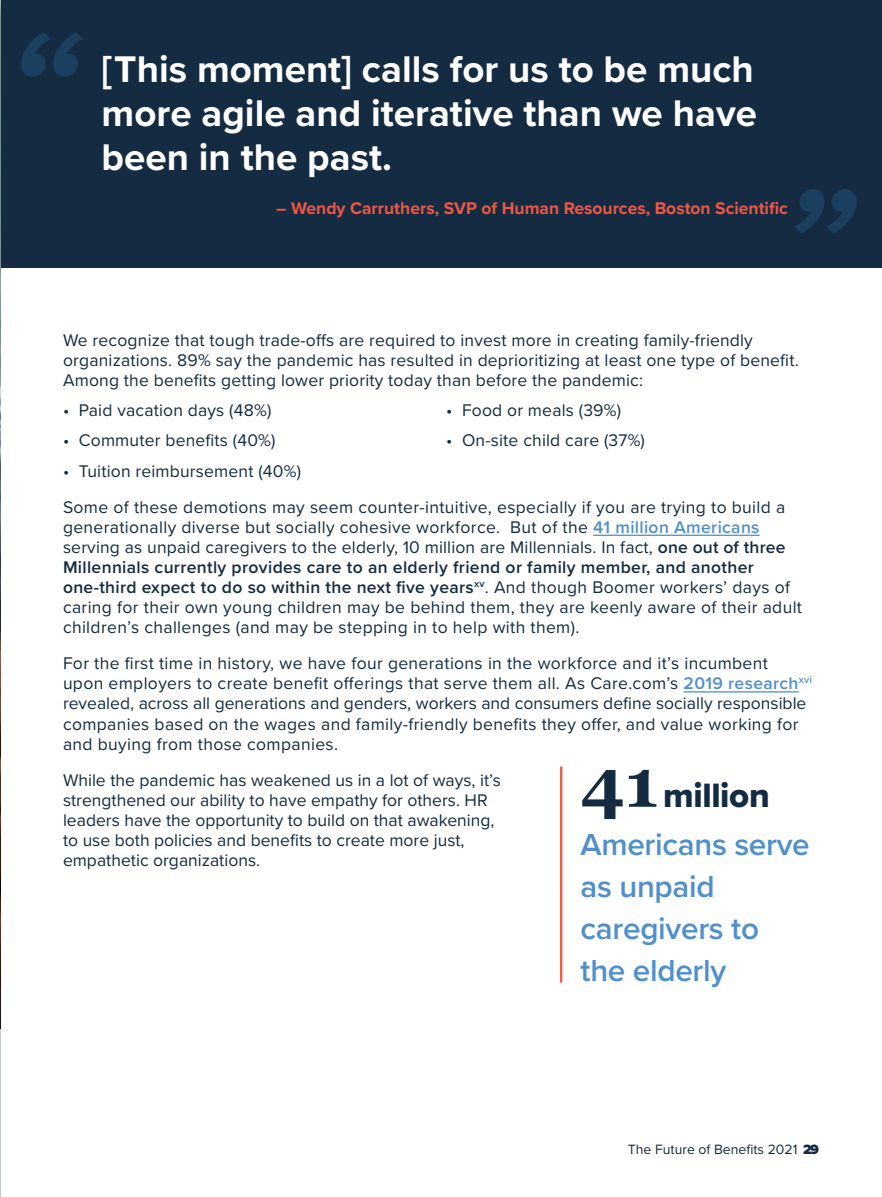
<style>
.page{position:relative;width:882px;height:1197px;background:#fff}
.page>*{position:absolute;margin:0;border:0;box-sizing:border-box;transform-origin:0 0}
.t1{font:700 38.5px/43.8px "Proxima Nova";color:#fff;text-align:justify}
.t2{font:35px "Proxima Nova Extrabld";letter-spacing:-.01em;color:#142b42}
.t3{font:600 31.5px/42px "Proxima Nova";letter-spacing:-.01em;color:#508fcb}
.t4{font:17.5px/20.1px "Proxima Nova";letter-spacing:.01em;color:#142b42}
.t5{font:700 17.5px "Proxima Nova";color:#f05643}
.t6{font:14px "Proxima Nova";color:#142b42}
.s1{font-weight:600;color:#508fcb}
.s2{font-weight:600}
.s3{font-family:"Georgia";font-weight:700;font-size:68.25px}
.s4{font-weight:900}
</style>
<div class="page">
<div style="left:0;top:0;width:882px;height:268px;background:#142b42"></div>
<svg style="left:21px;top:32px;width:62px;height:45px"></svg>
<svg style="left:795px;top:189px;width:62px;height:44px"></svg>
<hr style="left:593px;top:535px;width:167px;height:1px;background:#508fcb">
<hr style="left:684px;top:691px;width:115px;height:2px;background:#508fcb">
<img style="left:0;top:0;width:1px;height:1028px">
<hr style="left:560px;top:767px;width:2px;height:216px;background:#f05643">
<p class="t1" style="left:102px;top:47px;width:657px">[This moment] calls for us to be much more agile and iterative than we have been in the past.</p>
<p class="t5" style="left:276px;top:195px;width:513px">– Wendy Carruthers, SVP of Human Resources, Boston Scientific</p>
<p class="t4" style="left:63px;top:329px;width:737px">We recognize that tough trade-offs are required to invest more in creating family-friendly organizations. 89% say the pandemic has resulted in deprioritizing at least one type of benefit.<br>Among the benefits getting lower priority today than before the pandemic:</p>
<p class="t4" style="left:63px;top:400px;width:210px">• Paid vacation days (48%)</p>
<p class="t4" style="left:63px;top:430px;width:214px">• Commuter benefits (40%)</p>
<p class="t4" style="left:63px;top:460px;width:240px">• Tuition reimbursement (40%)</p>
<p class="t4" style="left:446px;top:400px;width:176px">• Food or meals (39%)</p>
<p class="t4" style="left:446px;top:430px;width:200px">• On-site child care (37%)</p>
<p class="t4" style="left:63px;top:496px;width:741px">Some of these demotions may seem counter-intuitive, especially if you are trying to build a generationally diverse but socially cohesive workforce. But of the <span class="s1">41 million Americans </span>serving as unpaid caregivers to the elderly, 10 million are Millennials. In fact, <span class="s2">one out of three Millennials currently provides care to an elderly friend or family member, and another one-third expect to do so within the next five years</span><sup>xv</sup>. And though Boomer workers’ days of caring for their own young children may be behind them, they are keenly aware of their adult children’s challenges (and may be stepping in to help with them).</p>
<p class="t4" style="left:63px;top:653px;width:750px">For the first time in history, we have four generations in the workforce and it’s incumbent upon employers to create benefit offerings that serve them all. As Care.com’s <span class="s1">2019 research</span><sup>xvi </sup>revealed, across all generations and genders, workers and consumers define socially responsible companies based on the wages and family-friendly benefits they offer, and value working for and buying from those companies.</p>
<p class="t4" style="left:63px;top:769px;width:439px">While the pandemic has weakened us in a lot of ways, it’s strengthened our ability to have empathy for others. HR leaders have the opportunity to build on that awakening, to use both policies and benefits to create more just, empathetic organizations.</p>
<p class="t2" style="left:581px;top:769px;width:191px"><span class="s3">41</span>million</p>
<p class="t3" style="left:581px;top:823px;width:231px">Americans serve</p>
<p class="t3" style="left:581px;top:865px;width:180px">as unpaid caregivers to the elderly</p>
<p class="t6" style="left:628px;top:1139px;width:193px">The Future of Benefits 2021 <span class="s4">29</span></p>
</div>
